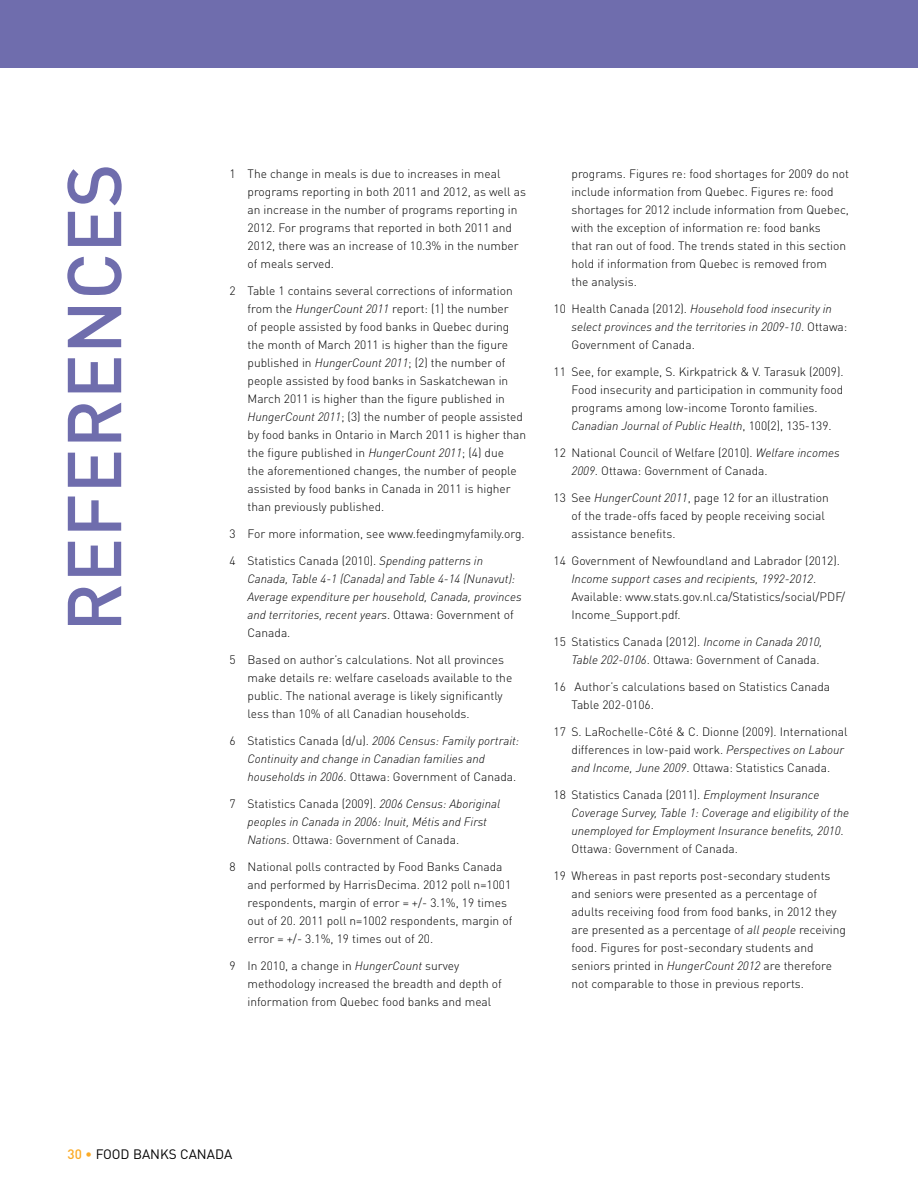
<style>
.page{position:relative;width:918px;height:1188px;background:#fff}
.page>*{position:absolute;margin:0;border:0;box-sizing:border-box;transform-origin:0 0}
.t1{font:500 75px "DIN Pro";color:#6f6dad}
.t2{font:13.5px "DIN Pro";color:#000}
.t3{font:300 12px/18px "DIN Pro";color:#000}
.t4{font:italic 300 12px/18px "DIN Pro";color:#000}
.s1{font-style:italic}
.s2{font-style:normal}
.s3{font-weight:500;color:#fbaa26}
.s4{color:#fbaa26}
</style>
<div class="page">
<div style="left:0;top:0;width:918px;height:68px;background:#6f6dad"></div>
<h1 class="t1" style="left:33px;top:632px;width:464px;rotate:-90deg">REFERENCES</h1>
<p class="t3" style="left:248px;top:163px;width:280px;text-indent:-18px">1 The change in meals is due to increases in meal programs reporting in both 2011 and 2012, as well as an increase in the number of programs reporting in 2012. For programs that reported in both 2011 and 2012, there was an increase of 10.3% in the number of meals served.</p>
<p class="t3" style="left:248px;top:280px;width:280px;text-indent:-18px">2 Table 1 contains several corrections of information from the <span class="s1">HungerCount 2011</span> report: (1) the number<br>of people assisted by food banks in Quebec during the month of March 2011 is higher than the figure published in <span class="s1">HungerCount 2011</span>; (2) the number of people assisted by food banks in Saskatchewan in March 2011 is higher than the figure published in <span class="s1">HungerCount 2011</span>; (3) the number of people assisted by food banks in Ontario in March 2011 is higher than the figure published in <span class="s1">HungerCount 2011</span>; (4) due<br>the aforementioned changes, the number of people assisted by food banks in Canada in 2011 is higher than previously published.</p>
<p class="t3" style="left:230px;top:523px;width:297px">3 For more information, see www.feedingmyfamily.org.</p>
<p class="t4" style="left:248px;top:550px;width:276px;text-indent:-18px"><span class="s2">4 Statistics Canada (2010).</span> Spending patterns in Canada, Table 4-1 (Canada) and Table 4-14 (Nunavut):<br>Average expenditure per household, Canada, provinces and territories, recent years<span class="s2">. Ottawa: Government of Canada.</span></p>
<p class="t3" style="left:248px;top:649px;width:266px;text-indent:-18px">5 Based on author’s calculations. Not all provinces make details re: welfare caseloads available to the public. The national average is likely significantly less than 10% of all Canadian households.</p>
<p class="t4" style="left:248px;top:730px;width:273px;text-indent:-18px"><span class="s2">6 Statistics Canada (d/u).</span> 2006 Census: Family portrait:<br>Continuity and change in Canadian families and households in 2006<span class="s2">. Ottawa: Government of Canada.</span></p>
<p class="t4" style="left:248px;top:793px;width:254px;text-indent:-18px"><span class="s2">7 Statistics Canada (2009).</span> 2006 Census: Aboriginal peoples in Canada in 2006: Inuit, Métis and First<br>Nations<span class="s2">. Ottawa: Government of Canada.</span></p>
<p class="t3" style="left:248px;top:856px;width:266px;text-indent:-18px">8 National polls contracted by Food Banks Canada and performed by HarrisDecima. 2012 poll n=1001 respondents, margin of error = +/- 3.1%, 19 times out of 20. 2011 poll n=1002 respondents, margin of error = +/- 3.1%, 19 times out of 20.</p>
<p class="t3" style="left:248px;top:955px;width:256px;text-indent:-18px">9 In 2010, a change in <span class="s1">HungerCount</span> survey methodology increased the breadth and depth of information from Quebec food banks and meal</p>
<p class="t3" style="left:572px;top:163px;width:279px">programs. Figures re: food shortages for 2009 do not include information from Quebec. Figures re: food shortages for 2012 include information from Quebec, with the exception of information re: food banks<br>that ran out of food. The trends stated in this section hold if information from Quebec is removed from<br>the analysis.</p>
<p class="t4" style="left:572px;top:298px;width:277px;text-indent:-18px"><span class="s2">10 Health Canada (2012).</span> Household food insecurity in select provinces and the territories in 2009-10<span class="s2">. Ottawa:<br>Government of Canada.</span></p>
<p class="t3" style="left:572px;top:361px;width:274px;text-indent:-18px">11 See, for example, S. Kirkpatrick &amp; V. Tarasuk (2009).<br>Food insecurity and participation in community food programs among low-income Toronto families.<br><span class="s1">Canadian Journal of Public Health</span>, 100(2), 135-139.</p>
<p class="t3" style="left:572px;top:442px;width:270px;text-indent:-18px">12 National Council of Welfare (2010). <span class="s1">Welfare incomes<br>2009</span>. Ottawa: Government of Canada.</p>
<p class="t3" style="left:572px;top:487px;width:259px;text-indent:-18px">13 See <span class="s1">HungerCount 2011</span>, page 12 for an illustration of the trade-offs faced by people receiving social assistance benefits.</p>
<p class="t3" style="left:572px;top:550px;width:275px;text-indent:-18px">14 Government of Newfoundland and Labrador (2012).<br><span class="s1">Income support cases and recipients, 1992-2012</span>.<br>Available: www.stats.gov.nl.ca/Statistics/social/PDF/ Income_Support.pdf.</p>
<p class="t3" style="left:554px;top:631px;width:270px;text-align:right">15 Statistics Canada (2012). <span class="s1">Income in Canada 2010,<br>Table 202-0106</span>. Ottawa: Government of Canada.</p>
<p class="t3" style="left:572px;top:676px;width:260px;text-indent:-18px">16 Author’s calculations based on Statistics Canada<br>Table 202-0106.</p>
<p class="t3" style="left:572px;top:721px;width:277px;text-indent:-18px">17 S. LaRochelle-Côté &amp; C. Dionne (2009). International differences in low-paid work. <span class="s1">Perspectives on Labour and Income, June 2009</span>. Ottawa: Statistics Canada.</p>
<p class="t4" style="left:572px;top:784px;width:279px;text-indent:-18px"><span class="s2">18 Statistics Canada (2011).</span> Employment Insurance Coverage Survey, Table 1: Coverage and eligibility of the unemployed for Employment Insurance benefits, 2010<span class="s2">.<br>Ottawa: Government of Canada.</span></p>
<p class="t3" style="left:572px;top:865px;width:276px;text-indent:-18px">19 Whereas in past reports post-secondary students and seniors were presented as a percentage of adults receiving food from food banks, in 2012 they are presented as a percentage of <span class="s1">all people</span> receiving food. Figures for post-secondary students and seniors printed in <span class="s1">HungerCount 2012</span> are therefore not comparable to those in previous reports.</p>
<p class="t2" style="left:68px;top:1144px;width:166px"><span class="s3">30</span> <span class="s4">•</span> FOOD BANKS CANADA</p>
</div>
